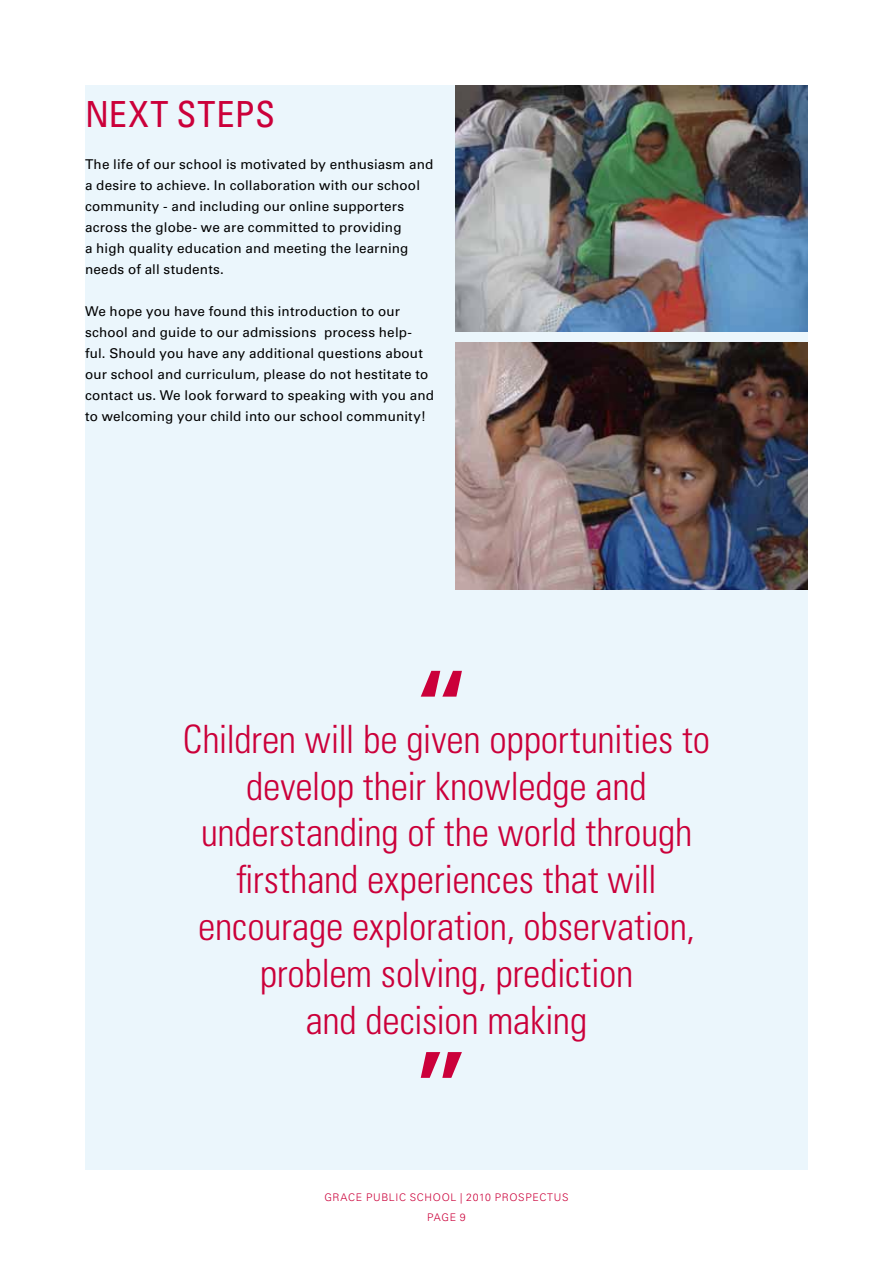
<style>
.page{position:relative;width:893px;height:1263px;background:#fff}
.page>*{position:absolute;margin:0;border:0;box-sizing:border-box;transform-origin:0 0}
.t1{font:300 condensed 39px/46.8px "Univers LT Std";letter-spacing:-.005em;color:#cb003a;text-align:center}
.t2{font:condensed 36px "Univers LT Std";letter-spacing:.025em;color:#cb003a}
.t3{font:13.5px/21px "Univers LT Std";letter-spacing:.01em;color:#000}
.t4{font:300 10.5px/19.5px "Univers LT Std";letter-spacing:.065em;color:#cb003a;text-align:center}
</style>
<div class="page">
<div style="left:85px;top:85px;width:723px;height:1084px;background:#ebf6fc"></div>
<img style="left:455px;top:85px;width:353px;height:247px">
<img style="left:455px;top:342px;width:353px;height:247px">
<svg style="left:421px;top:671px;width:41px;height:26px"></svg>
<svg style="left:421px;top:1052px;width:41px;height:26px"></svg>
<h2 class="t2" style="left:85px;top:91px;width:192px">NEXT STEPS</h2>
<p class="t3" style="left:85px;top:154px;width:350px">The life of our school is motivated by enthusiasm and a desire to achieve. In collaboration with our school community - and including our online supporters across the globe- we are committed to providing<br>a high quality education and meeting the learning needs of all students.</p>
<p class="t3" style="left:85px;top:301px;width:351px">We hope you have found this introduction to our school and guide to our admissions process help&shy;ful. Should you have any additional questions about our school and curriculum, please do not hestitate to contact us. We look forward to speaking with you and to welcoming your child into our school community!</p>
<h1 class="t1" style="left:183px;top:716px;width:529px">Children will be given opportunities to develop their knowledge and understanding of the world through firsthand experiences that will encourage exploration, observation, problem solving, prediction<br>and decision making</h1>
<p class="t4" style="left:324px;top:1188px;width:246px">GRACE PUBLIC SCHOOL | 2010 PROSPECTUS<br>PAGE 9</p>
</div>
